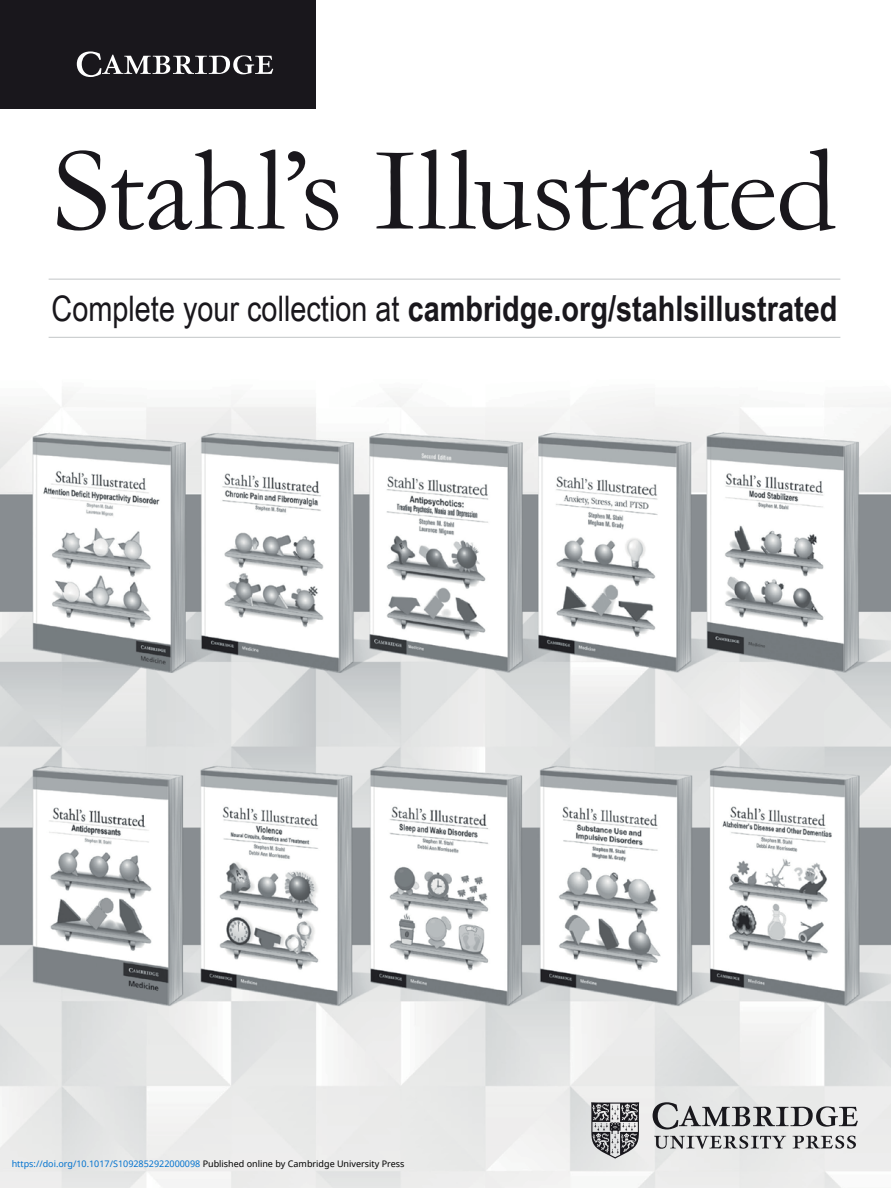
<style>
.page{position:relative;width:891px;height:1188px;background:#fff}
.page>*{position:absolute;margin:0;border:0;box-sizing:border-box;transform-origin:0 0}
.t1{font:121.65px "Garamond";letter-spacing:-.015em;color:#19171c}
.t2{font:700 35.25px "Arial Narrow";color:#19171c}
.t3{font:9px "Noto Sans";color:#0172cf}
.s1{font-weight:400}
.s2{color:#000}
</style>
<div class="page">
<hr style="left:475px;top:182px;width:1px;height:47px;background:#19171c">
<hr style="left:49px;top:279px;width:791px;height:1px;background:#afb4b6">
<hr style="left:49px;top:337px;width:791px;height:1px;background:#afb4b6">
<div style="left:0;top:0;width:316px;height:108px;background:#19171c"></div>
<svg style="left:77px;top:51px;width:196px;height:26px"></svg>
<img style="left:0;top:393px;width:891px;height:795px">
<img style="left:591px;top:1102px;width:87px;height:57px">
<h1 class="t1" style="left:53px;top:109px;width:786px">Stahl’s Illustrated</h1>
<h2 class="t2" style="left:52px;top:282px;width:787px"><span class="s1">Complete your collection at</span> cambridge.org/stahlsillustrated</h2>
<p class="t3" style="left:12px;top:1157px;width:394px">https://doi.org/10.1017/S1092852922000098 <span class="s2">Published online by Cambridge University Press</span></p>
</div>
